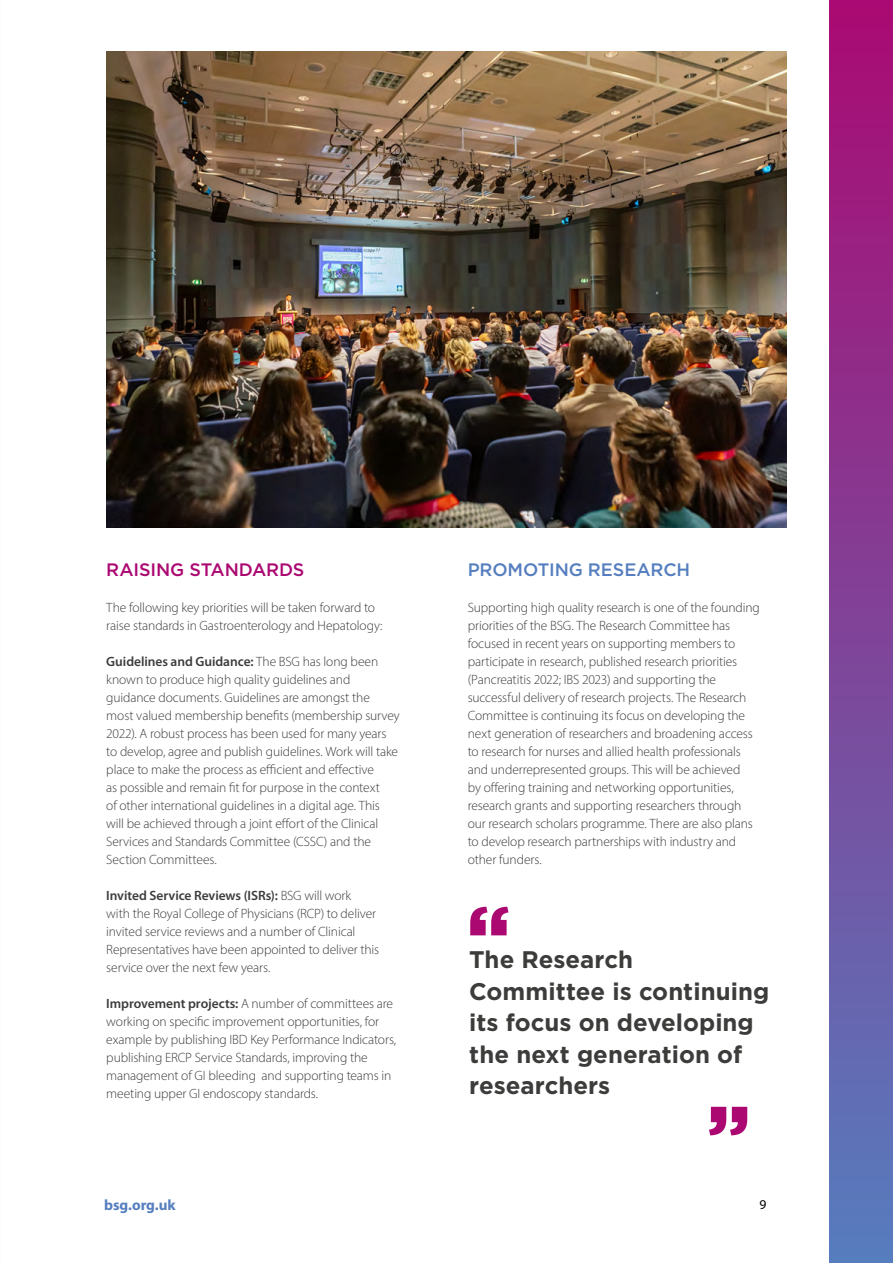
<style>
.page{position:relative;width:893px;height:1263px;background:#fff}
.page>*{position:absolute;margin:0;border:0;box-sizing:border-box;transform-origin:0 0}
.BSG_Callout{font:700 24px/31.5px "Gotham";color:#3c3c3b}
.BSG_Crosshead{font:500 18px "Gotham";letter-spacing:-.005em;color:#557ebf}
.BSG_Body{font:500 18px "Gotham";letter-spacing:-.01em;color:#ab0871}
.t1{font:700 15px "Myriad Pro";color:#557ebf}
.BSG_Body-2{font:300 13.5px/18px "Myriad Pro";letter-spacing:-.01em;color:#3c3c3b}
.t2{font:13.5px "Myriad Pro";color:#000}
.s1{font-weight:600}
</style>
<div class="page">
<div style="left:829px;top:0;width:64px;height:1263px;background:linear-gradient(to bottom,#aa0a72,#567dbe)"></div>
<img style="left:106px;top:51px;width:681px;height:476px">
<svg style="left:470px;top:907px;width:38px;height:28px"></svg>
<svg style="left:709px;top:1107px;width:38px;height:28px"></svg>
<p class="BSG_Body" style="left:106px;top:558px;width:200px">RAISING STANDARDS</p>
<p class="BSG_Body-2" style="left:106px;top:598px;width:278px">The following key priorities will be taken forward to raise standards in Gastroenterology and Hepatology:</p>
<p class="BSG_Body-2" style="left:106px;top:652px;width:295px"><span class="s1">Guidelines and Guidance:</span> The BSG has long been known to produce high quality guidelines and guidance documents. Guidelines are amongst the most valued membership benefits (membership survey 2022). A robust process has been used for many years to develop, agree and publish guidelines. Work will take place to make the process as efficient and effective<br>as possible and remain fit for purpose in the context<br>of other international guidelines in a digital age. This will be achieved through a joint effort of the Clinical Services and Standards Committee (CSSC) and the Section Committees.</p>
<p class="BSG_Body-2" style="left:106px;top:886px;width:274px"><span class="s1">Invited Service Reviews (ISRs):</span> BSG will work<br>with the Royal College of Physicians (RCP) to deliver invited service reviews and a number of Clinical Representatives have been appointed to deliver this service over the next few years.</p>
<p class="BSG_Body-2" style="left:106px;top:994px;width:291px"><span class="s1">Improvement projects:</span> A number of committees are working on specific improvement opportunities, for example by publishing IBD Key Performance Indicators, publishing ERCP Service Standards, improving the management of GI bleeding and supporting teams in meeting upper GI endoscopy standards.</p>
<p class="BSG_Crosshead" style="left:468px;top:558px;width:224px">PROMOTING RESEARCH</p>
<p class="BSG_Body-2" style="left:468px;top:598px;width:294px">Supporting high quality research is one of the founding priorities of the BSG. The Research Committee has focused in recent years on supporting members to participate in research, published research priorities (Pancreatitis 2022; IBS 2023) and supporting the successful delivery of research projects. The Research Committee is continuing its focus on developing the next generation of researchers and broadening access to research for nurses and allied health professionals and underrepresented groups. This will be achieved<br>by offering training and networking opportunities, research grants and supporting researchers through our research scholars programme. There are also plans to develop research partnerships with industry and other funders.</p>
<p class="BSG_Callout" style="left:469px;top:944px;width:302px">The Research<br>Committee is continuing its focus on developing the next generation of researchers</p>
<p class="t1" style="left:104px;top:1195px;width:73px">bsg.org.uk</p>
<p class="t2" style="left:759px;top:1196px;width:8px">9</p>
</div>
